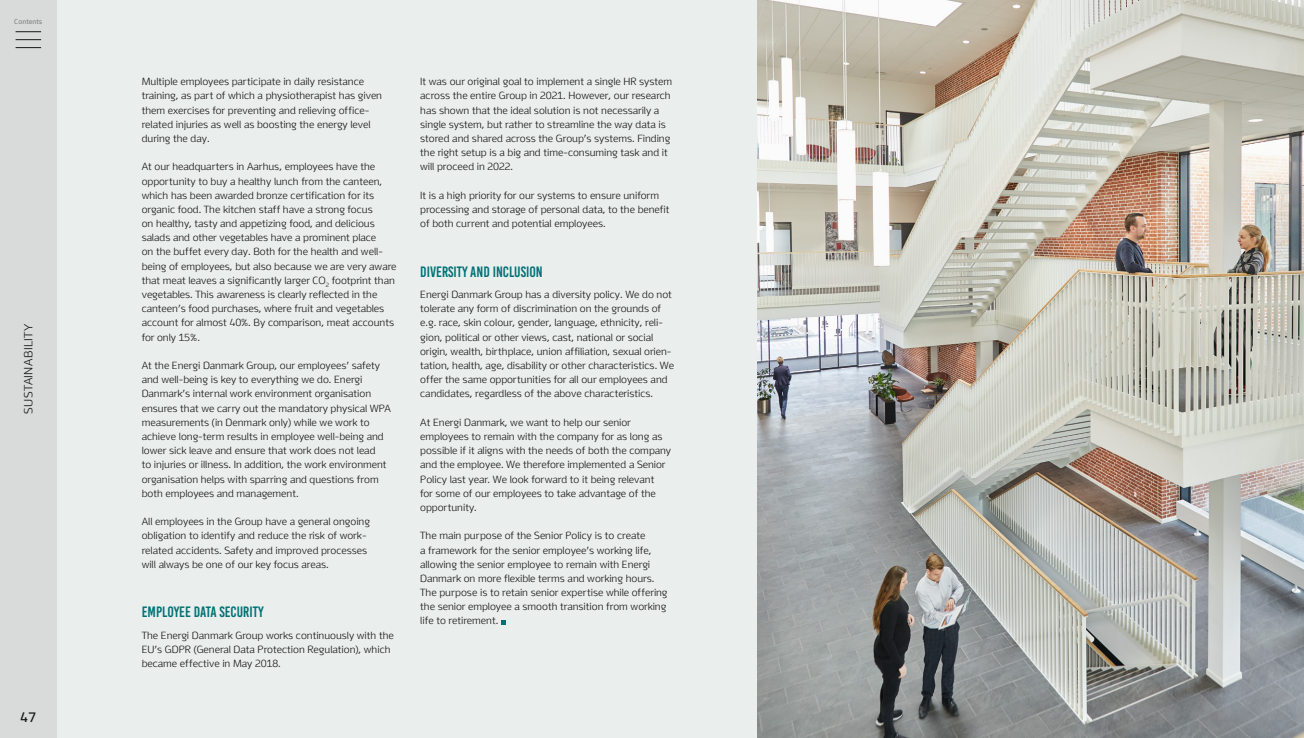
<style>
.page{position:relative;width:1304px;height:738px;background:#fff}
.page>*{position:absolute;margin:0;border:0;box-sizing:border-box;transform-origin:0 0}
.t1{font:15px "Bebas Kai";color:#007275}
.t2{font:700 14px "Energi";color:#181716}
.t3{font:300 12px "Energi";letter-spacing:.03em;color:#181716}
.t4{font:300 10.5px/14.2px "Energi";color:#181716}
.t5{font:700 7.2px "Energi";color:#868786}
</style>
<div class="page">
<div style="left:56px;top:0;width:1248px;height:737px;background:#eaefee"></div>
<img style="left:758px;top:0;width:546px;height:737px">
<svg style="left:501px;top:620px;width:5px;height:4px"></svg>
<div style="left:0;top:0;width:57px;height:737px;background:#d9dada"></div>
<svg style="left:16px;top:31px;width:25px;height:1px"></svg>
<svg style="left:16px;top:39px;width:25px;height:1px"></svg>
<svg style="left:16px;top:47px;width:25px;height:1px"></svg>
<p class="t5" style="left:14px;top:17px;width:30px">Contents</p>
<p class="t3" style="left:22px;top:413px;width:91px;rotate:-90deg">SUSTAINABILITY</p>
<h2 class="t2" style="left:21px;top:709px;width:17px">47</h2>
<p class="t4" style="left:142px;top:75px;width:242px">Multiple employees participate in daily resistance training, as part of which a physiotherapist has given them exercises for preventing and relieving office&shy;related injuries as well as boosting the energy level during the day.</p>
<p class="t4" style="left:142px;top:160px;width:256px">At our headquarters in Aarhus, employees have the opportunity to buy a healthy lunch from the canteen, which has been awarded bronze certification for its organic food. The kitchen staff have a strong focus<br>on healthy, tasty and appetizing food, and delicious salads and other vegetables have a prominent place<br>on the buffet every day. Both for the health and well&shy;being of employees, but also because we are very aware that meat leaves a significantly larger CO<sub>2</sub> footprint than vegetables. This awareness is clearly reflected in the canteen’s food purchases, where fruit and vegetables account for almost 40%. By comparison, meat accounts for only 15%.</p>
<p class="t4" style="left:142px;top:358px;width:251px">At the Energi Danmark Group, our employees’ safety and well-being is key to everything we do. Energi Danmark’s internal work environment organisation ensures that we carry out the mandatory physical WPA measurements (in Denmark only) while we work to achieve long-term results in employee well-being and lower sick leave and ensure that work does not lead<br>to injuries or illness. In addition, the work environment organisation helps with sparring and questions from both employees and management.</p>
<p class="t4" style="left:142px;top:514px;width:230px">All employees in the Group have a general ongoing obligation to identify and reduce the risk of work&shy;related accidents. Safety and improved processes will always be one of our key focus areas.</p>
<h1 class="t1" style="left:142px;top:603px;width:123px">EMPLOYEE DATA SECURITY</h1>
<p class="t4" style="left:142px;top:627px;width:254px">The Energi Danmark Group works continuously with the<br>EU’s GDPR (General Data Protection Regulation), which became effective in May 2018.</p>
<p class="t4" style="left:420px;top:75px;width:253px">It was our original goal to implement a single HR system across the entire Group in 2021. However, our research has shown that the ideal solution is not necessarily a single system, but rather to streamline the way data is stored and shared across the Group’s systems. Finding the right setup is a big and time-consuming task and it will proceed in 2022.</p>
<p class="t4" style="left:420px;top:188px;width:251px">It is a high priority for our systems to ensure uniform processing and storage of personal data, to the benefit of both current and potential employees.</p>
<h1 class="t1" style="left:420px;top:263px;width:124px">DIVERSITY AND INCLUSION</h1>
<p class="t4" style="left:420px;top:287px;width:255px">Energi Danmark Group has a diversity policy. We do not tolerate any form of discrimination on the grounds of e.g. race, skin colour, gender, language, ethnicity, reli&shy;gion, political or other views, cast, national or social origin, wealth, birthplace, union affiliation, sexual orien&shy;tation, health, age, disability or other characteristics. We offer the same opportunities for all our employees and candidates, regardless of the above characteristics.</p>
<p class="t4" style="left:420px;top:415px;width:252px">At Energi Danmark, we want to help our senior employees to remain with the company for as long as possible if it aligns with the needs of both the company and the employee. We therefore implemented a Senior Policy last year. We look forward to it being relevant<br>for some of our employees to take advantage of the opportunity.</p>
<p class="t4" style="left:420px;top:528px;width:249px">The main purpose of the Senior Policy is to create<br>a framework for the senior employee’s working life, allowing the senior employee to remain with Energi Danmark on more flexible terms and working hours.<br>The purpose is to retain senior expertise while offering the senior employee a smooth transition from working life to retirement.</p>
</div>
